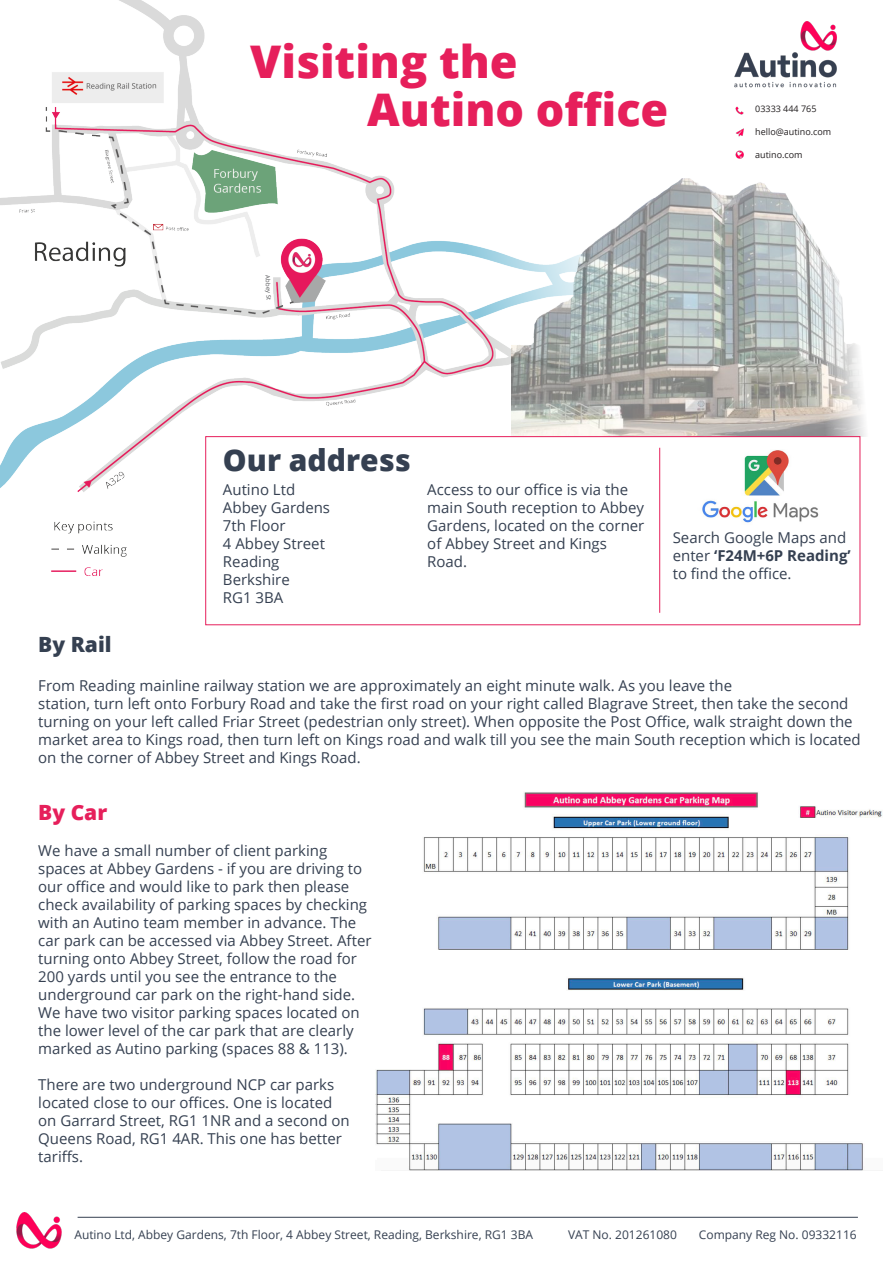
<style>
.page{position:relative;width:893px;height:1263px;background:#fff}
.page>*{position:absolute;margin:0;border:0;box-sizing:border-box;transform-origin:0 0}
.t1{font:800 45px/48px "Open Sans";color:#e61f5b}
.t2{font:800 30px "Open Sans";color:#354051}
.t3{font:800 21px "Open Sans";color:#354051}
.t4{font:800 21px "Open Sans";color:#e61f5b}
.t5{font:15px/18px "Open Sans";color:#354051}
.t6{font:12px "Open Sans";color:#354051}
.t7{font:9px "Open Sans";color:#231f20}
.t8{font:6px "Open Sans";color:#57585a}
.s1{font-weight:700}
</style>
<div class="page">
<img style="left:0;top:0;width:512px;height:504px">
<img style="left:38px;top:472px;width:111px;height:104px">
<div style="left:407px;top:167px;width:100px;height:70px;background:#fff"></div>
<img style="left:734px;top:22px;width:103px;height:63px">
<img style="left:512px;top:178px;width:353px;height:258px">
<img style="left:16px;top:1212px;width:46px;height:37px">
<hr style="left:659px;top:448px;width:1px;height:165px;background:#e61f5b">
<img style="left:375px;top:792px;width:507px;height:379px">
<hr style="left:78px;top:1217px;width:780px;height:1px;background:#354051">
<div style="left:206px;top:436px;width:654px;height:189px;border:1px solid #e61f5b"></div>
<img style="left:734px;top:85px;width:103px;height:74px">
<img style="left:702px;top:450px;width:117px;height:73px">
<p class="t1" style="left:367px;top:36px;width:303px;text-indent:-117px">Visiting the<br>Autino office</p>
<p class="t8" style="left:272px;top:275px;width:26px;rotate:86deg">Abbey St</p>
<p class="t7" style="left:755px;top:103px;width:63px">03333 444 765</p>
<p class="t7" style="left:755px;top:126px;width:78px">hello@autino.com</p>
<p class="t7" style="left:755px;top:149px;width:49px">autino.com</p>
<p class="t2" style="left:223px;top:437px;width:189px">Our address</p>
<p class="t5" style="left:223px;top:480px;width:74px">Autino Ltd</p>
<p class="t5" style="left:223px;top:498px;width:109px">Abbey Gardens</p>
<p class="t5" style="left:223px;top:516px;width:64px">7th Floor</p>
<p class="t5" style="left:223px;top:534px;width:104px">4 Abbey Street</p>
<p class="t5" style="left:223px;top:552px;width:58px">Reading</p>
<p class="t5" style="left:223px;top:570px;width:68px">Berkshire</p>
<p class="t5" style="left:223px;top:588px;width:62px">RG1 3BA</p>
<p class="t5" style="left:427px;top:480px;width:219px">Access to our office is via the main South reception to Abbey<br>Gardens, located on the corner of Abbey Street and Kings<br>Road.</p>
<p class="t5" style="left:673px;top:528px;width:180px">Search Google Maps and enter <span class="s1">‘F24M+6P Reading’ </span>to find the office.</p>
<p class="t3" style="left:38px;top:628px;width:75px">By Rail</p>
<p class="t5" style="left:38px;top:677px;width:695px">From Reading mainline railway station we are approximately an eight minute walk. As you leave the</p>
<p class="t5" style="left:38px;top:695px;width:824px">station, turn left onto Forbury Road and take the first road on your right called Blagrave Street, then take the second turning on your left called Friar Street (pedestrian only street). When opposite the Post Office, walk straight down the market area to Kings road, then turn left on Kings road and walk till you see the main South reception which is located on the corner of Abbey Street and Kings Road.</p>
<p class="t4" style="left:38px;top:796px;width:70px">By Car</p>
<p class="t5" style="left:38px;top:841px;width:335px">We have a small number of client parking spaces at Abbey Gardens - if you are driving to our office and would like to park then please check availability of parking spaces by checking with an Autino team member in advance. The car park can be accessed via Abbey Street. After turning onto Abbey Street, follow the road for 200 yards until you see the entrance to the underground car park on the right-hand side.<br>We have two visitor parking spaces located on the lower level of the car park that are clearly marked as Autino parking (spaces 88 &amp; 113).</p>
<p class="t5" style="left:38px;top:1075px;width:313px">There are two underground NCP car parks located close to our offices. One is located on Garrard Street, RG1 1NR and a second on Queens Road, RG1 4AR. This one has better tariffs.</p>
<p class="t6" style="left:74px;top:1227px;width:460px">Autino Ltd, Abbey Gardens, 7th Floor, 4 Abbey Street, Reading, Berkshire, RG1 3BA</p>
<p class="t6" style="left:568px;top:1227px;width:110px">VAT No. 201261080</p>
<p class="t6" style="left:699px;top:1227px;width:159px">Company Reg No. 09332116</p>
</div>
